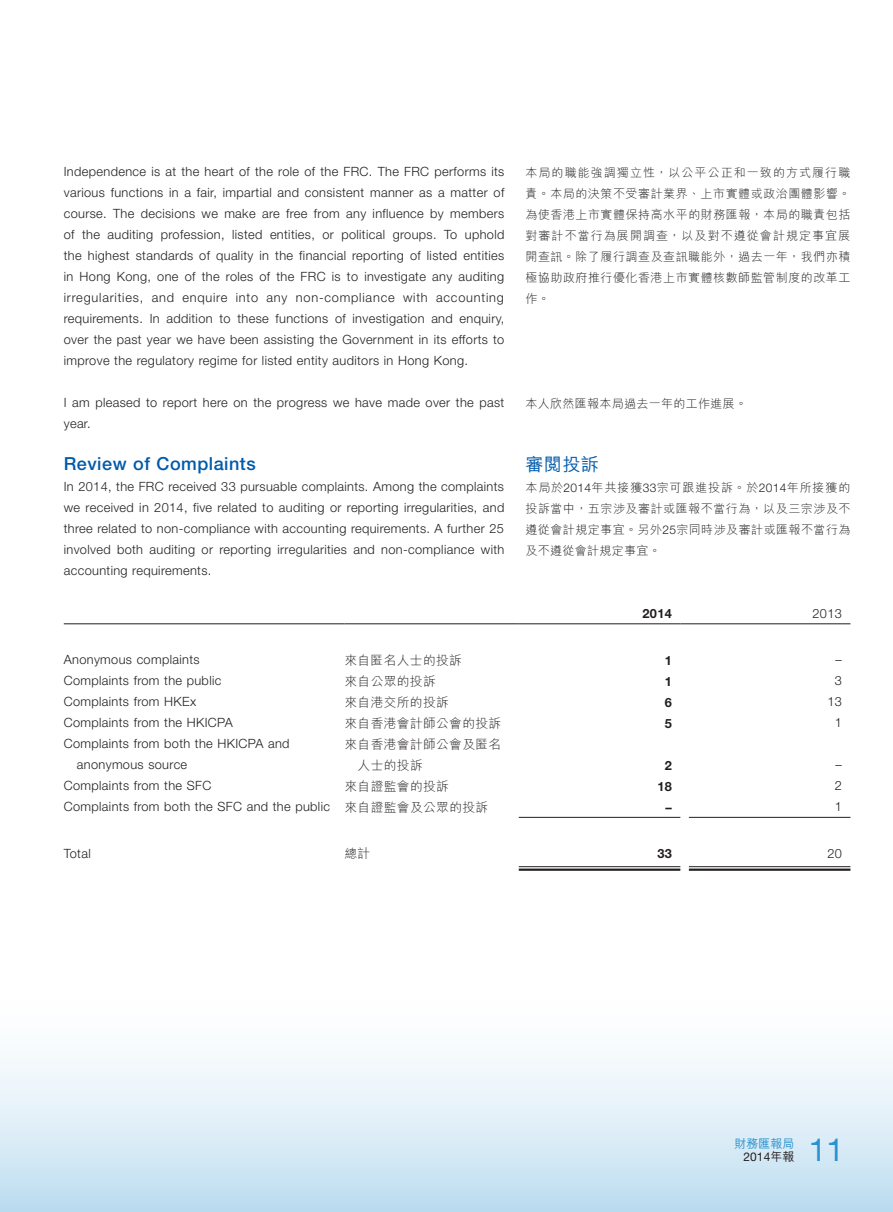
<style>
.page{position:relative;width:893px;height:1212px;background:#fff}
.page>*{position:absolute;margin:0;border:0;box-sizing:border-box;transform-origin:0 0}
.t1{font:31.5px "Helvetica Neue LT Std";color:#2a92d0}
.t2{font:500 18px "Helvetica Neue LT Std";letter-spacing:.03em;color:#015aaa}
.t3{font:500 18px "M Hei HK";color:#015aaa}
.t4{font:300 12.75px/21px "Helvetica Neue LT Std";letter-spacing:.03em;color:#231f20;text-align:justify}
.t5{font:300 12.75px/21px "M Hei HK";letter-spacing:.03em;color:#231f20}
.t6{font:700 12.75px "Helvetica Neue LT Std";letter-spacing:.03em;color:#231f20}
.t7{font:300 12px/21px "M Hei HK";letter-spacing:.045em;color:#231f20;text-align:justify}
.t8{font:12px "Helvetica Neue LT Std";color:#231f20}
.t9{font:500 12px "M Hei HK";color:#2a92d0}
.s1{font-family:"Helvetica Neue LT Std"}
.s2{font-family:"M Hei HK"}
.s3{font-family:"M Hei HK";font-weight:500}
</style>
<div class="page">
<div style="left:0;top:978px;width:893px;height:234px;background:linear-gradient(to bottom,#fff,#c2e0f1)"></div>
<hr style="left:64px;top:623px;width:280px;height:1px;background:#231f20">
<hr style="left:344px;top:623px;width:175px;height:1px;background:#231f20">
<hr style="left:519px;top:623px;width:161px;height:1px;background:#231f20">
<hr style="left:680px;top:623px;width:170px;height:1px;background:#231f20">
<hr style="left:519px;top:817px;width:161px;height:1px;background:#231f20">
<hr style="left:689px;top:817px;width:161px;height:1px;background:#231f20">
<hr style="left:519px;top:866px;width:161px;height:1px;background:#231f20">
<hr style="left:519px;top:868px;width:161px;height:3px;background:#231f20">
<hr style="left:689px;top:866px;width:161px;height:1px;background:#231f20">
<hr style="left:689px;top:868px;width:161px;height:3px;background:#231f20">
<p class="t4" style="left:64px;top:161px;width:442px">Independence is at the heart of the role of the FRC. The FRC performs its various functions in a fair, impartial and consistent manner as a matter of course. The decisions we make are free from any influence by members of the auditing profession, listed entities, or political groups. To uphold the highest standards of quality in the financial reporting of listed entities in Hong Kong, one of the roles of the FRC is to investigate any auditing irregularities, and enquire into any non-compliance with accounting requirements. In addition to these functions of investigation and enquiry, over the past year we have been assisting the Government in its efforts to improve the regulatory regime for listed entity auditors in Hong Kong.</p>
<p class="t4" style="left:64px;top:392px;width:442px">I am pleased to report here on the progress we have made over the past year.</p>
<h2 class="t2" style="left:64px;top:453px;width:193px">Review of Complaints</h2>
<p class="t4" style="left:64px;top:476px;width:442px">In 2014, the FRC received 33 pursuable complaints. Among the complaints we received in 2014, five related to auditing or reporting irregularities, and three related to non-compliance with accounting requirements. A further 25 involved both auditing or reporting irregularities and non-compliance with accounting requirements.</p>
<p class="t7" style="left:525px;top:161px;width:327px">本局的職能強調獨立性，以公平公正和一致的方式履行職責。本局的決策不受審計業界、上市實體或政治團體影響。為使香港上市實體保持高水平的財務匯報，本局的職責包括對審計不當行為展開調查，以及對不遵從會計規定事宜展開查訊。除了履行調查及查訊職能外，過去一年，我們亦積極協助政府推行優化香港上市實體核數師監管制度的改革工作。</p>
<p class="t7" style="left:525px;top:392px;width:223px">本人欣然匯報本局過去一年的工作進展。</p>
<h2 class="t3" style="left:525px;top:451px;width:75px">審閱投訴</h2>
<p class="t7" style="left:525px;top:476px;width:327px">本局於<span class="s1">2014</span>年共接獲<span class="s1">33</span>宗可跟進投訴。於<span class="s1">2014</span>年所接獲的投訴當中，五宗涉及審計或匯報不當行為，以及三宗涉及不遵從會計規定事宜。另外<span class="s1">25</span>宗同時涉及審計或匯報不當行為及不遵從會計規定事宜。</p>
<p class="t6" style="left:642px;top:606px;width:31px">2014</p>
<p class="t4" style="left:812px;top:602px;width:31px">2013</p>
<p class="t4" style="left:64px;top:649px;width:137px">Anonymous complaints</p>
<p class="t5" style="left:344px;top:649px;width:119px">來自匿名人士的投訴</p>
<p class="t6" style="left:665px;top:652px;width:9px">1</p>
<p class="t4" style="left:836px;top:649px;width:8px">–</p>
<p class="t4" style="left:64px;top:670px;width:159px">Complaints from the public</p>
<p class="t5" style="left:344px;top:670px;width:93px">來自公眾的投訴</p>
<p class="t6" style="left:665px;top:673px;width:9px">1</p>
<p class="t4" style="left:835px;top:670px;width:9px">3</p>
<p class="t4" style="left:64px;top:691px;width:134px">Complaints from HKEx</p>
<p class="t5" style="left:344px;top:691px;width:106px">來自港交所的投訴</p>
<p class="t6" style="left:665px;top:694px;width:9px">6</p>
<p class="t4" style="left:827px;top:691px;width:16px">13</p>
<p class="t4" style="left:64px;top:712px;width:170px">Complaints from the HKICPA</p>
<p class="t5" style="left:344px;top:712px;width:158px">來自香港會計師公會的投訴</p>
<p class="t6" style="left:665px;top:715px;width:9px">5</p>
<p class="t4" style="left:835px;top:712px;width:9px">1</p>
<p class="t4" style="left:77px;top:733px;width:214px;text-indent:-13px">Complaints from both the HKICPA and anonymous source</p>
<p class="t5" style="left:344px;top:733px;width:158px">來自香港會計師公會及匿名　人士的投訴</p>
<p class="t6" style="left:665px;top:757px;width:9px">2</p>
<p class="t4" style="left:836px;top:754px;width:8px">–</p>
<p class="t4" style="left:64px;top:775px;width:149px">Complaints from the SFC</p>
<p class="t5" style="left:344px;top:775px;width:106px">來自證監會的投訴</p>
<p class="t6" style="left:657px;top:778px;width:16px">18</p>
<p class="t4" style="left:835px;top:775px;width:9px">2</p>
<p class="t4" style="left:64px;top:796px;width:426px">Complaints from both the SFC and the public <span class="s2">來自證監會及公眾的投訴</span></p>
<p class="t6" style="left:665px;top:799px;width:8px">–</p>
<p class="t4" style="left:835px;top:796px;width:9px">1</p>
<p class="t4" style="left:64px;top:842px;width:28px">Total</p>
<p class="t5" style="left:344px;top:842px;width:27px">總計</p>
<p class="t6" style="left:657px;top:846px;width:16px">33</p>
<p class="t4" style="left:827px;top:842px;width:16px">20</p>
<p class="t9" style="left:734px;top:1134px;width:62px">財務匯報局</p>
<p class="t8" style="left:744px;top:1150px;width:52px">2014<span class="s3">年報</span></p>
<h1 class="t1" style="left:809px;top:1130px;width:37px">11</h1>
</div>
